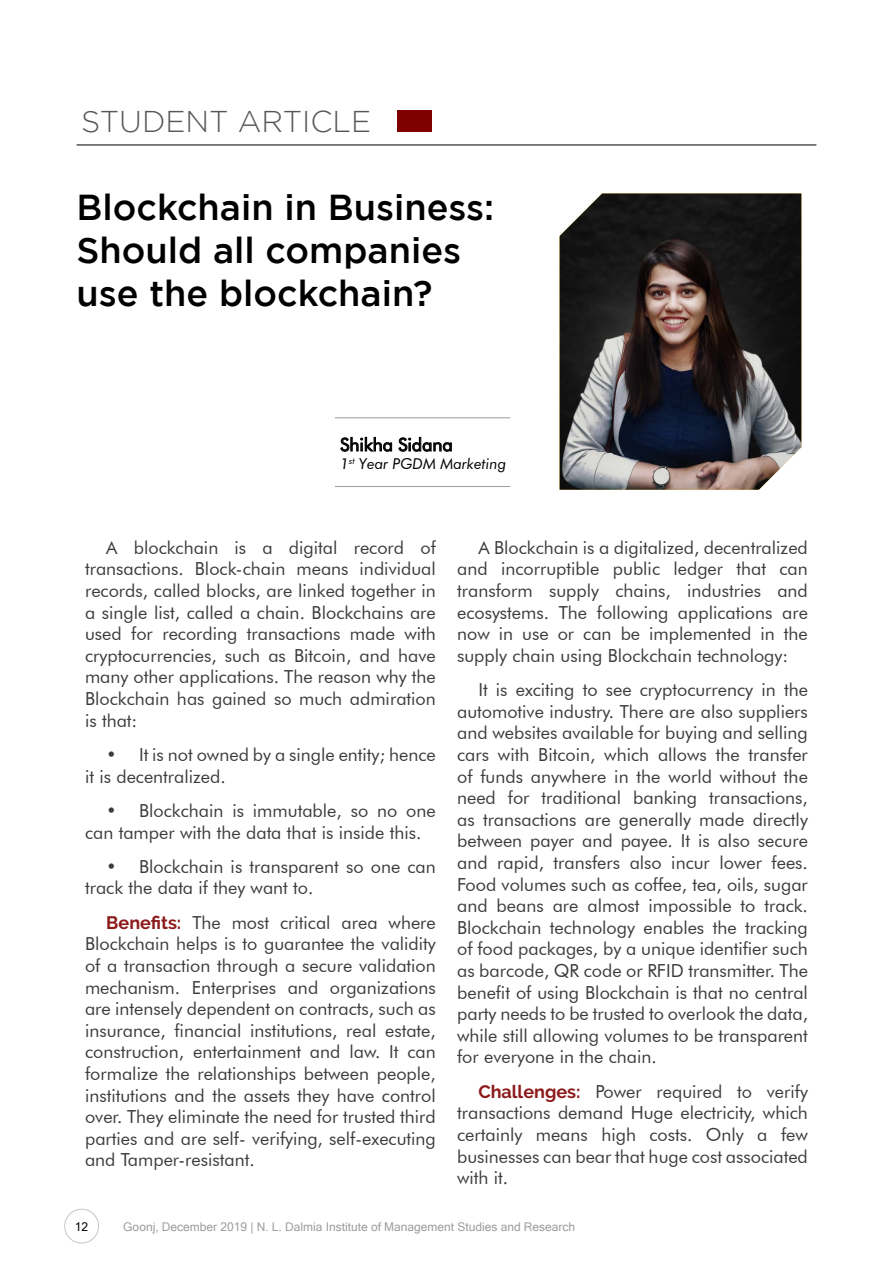
<style>
.page{position:relative;width:893px;height:1263px;background:#fff}
.page>*{position:absolute;margin:0;border:0;box-sizing:border-box;transform-origin:0 0}
.t1{font:500 36px/43.2px "Gotham";color:#000}
.t2{font:300 30px "Gotham";color:#575756}
.t3{font:18px/21.6px "Futura BT";color:#3c3c3b;text-align:justify}
.t4{font:18px "Futura BT";color:#000}
.t5{font:italic 15px "Futura BT";color:#000}
.t6{font:12px "Microsoft Sans Serif";color:#9d9d9c}
.t7{font:12px "Microsoft Sans Serif";color:#000}
.s1{font-family:"Raleway";font-weight:700;color:#8d1a1a}
</style>
<div class="page">
<div style="left:65px;top:1209px;width:34px;height:34px;border:1px solid #c6c6c6;border-radius:50%"></div>
<hr style="left:77px;top:145px;width:739px;height:1px;background:#000">
<img style="left:560px;top:193px;width:241px;height:297px">
<hr style="left:335px;top:417px;width:175px;height:1px;background:#9d9d9c">
<hr style="left:335px;top:486px;width:175px;height:1px;background:#9d9d9c">
<svg style="left:340px;top:437px;width:52px;height:15px"></svg>
<svg style="left:398px;top:437px;width:54px;height:15px"></svg>
<div style="left:397px;top:110px;width:35px;height:22px;background:#800000"></div>
<h2 class="t2" style="left:81px;top:105px;width:292px">STUDENT ARTICLE</h2>
<h1 class="t1" style="left:77px;top:185px;width:419px">Blockchain in Business:<br>Should all companies use the blockchain?</h1>
<p class="t4" style="left:340px;top:434px;width:114px">Shikha Sidana</p>
<p class="t5" style="left:340px;top:455px;width:168px">1<sup>st</sup> Year PGDM Marketing</p>
<p class="t3" style="left:85px;top:536px;width:352px;text-indent:21px">A blockchain is a digital record of transactions. Block-chain means individual records, called blocks, are linked together in a single list, called a chain. Blockchains are used for recording transactions made with cryptocurrencies, such as Bitcoin, and have many other applications. The reason why the Blockchain has gained so much admiration is that:</p>
<p class="t3" style="left:85px;top:743px;width:352px;text-indent:21px">• It is not owned by a single entity; hence it is decentralized.</p>
<p class="t3" style="left:85px;top:799px;width:352px;text-indent:21px">• Blockchain is immutable, so no one can tamper with the data that is inside this.</p>
<p class="t3" style="left:85px;top:855px;width:352px;text-indent:21px">• Blockchain is transparent so one can track the data if they want to.</p>
<p class="t3" style="left:85px;top:911px;width:352px;text-indent:21px"><span class="s1">Benefits:</span> The most critical area where Blockchain helps is to guarantee the validity of a transaction through a secure validation mechanism. Enterprises and organizations are intensely dependent on contracts, such as insurance, financial institutions, real estate, construction, entertainment and law. It can formalize the relationships between people, institutions and the assets they have control over. They eliminate the need for trusted third parties and are self- verifying, self-executing and Tamper-resistant.</p>
<p class="t3" style="left:457px;top:536px;width:352px;text-indent:21px">A Blockchain is a digitalized, decentralized and incorruptible public ledger that can transform supply chains, industries and ecosystems. The following applications are now in use or can be implemented in the supply chain using Blockchain technology:</p>
<p class="t3" style="left:457px;top:679px;width:352px;text-indent:21px">It is exciting to see cryptocurrency in the automotive industry. There are also suppliers and websites available for buying and selling cars with Bitcoin, which allows the transfer of funds anywhere in the world without the need for traditional banking transactions, as transactions are generally made directly between payer and payee. It is also secure and rapid, transfers also incur lower fees.<br>Food volumes such as coffee, tea, oils, sugar and beans are almost impossible to track.<br>Blockchain technology enables the tracking of food packages, by a unique identifier such as barcode, QR code or RFID transmitter. The benefit of using Blockchain is that no central party needs to be trusted to overlook the data, while still allowing volumes to be transparent for everyone in the chain.</p>
<p class="t3" style="left:457px;top:1080px;width:352px;text-indent:21px"><span class="s1">Challenges:</span> Power required to verify transactions demand Huge electricity, which certainly means high costs. Only a few businesses can bear that huge cost associated with it.</p>
<p class="t7" style="left:75px;top:1218px;width:15px">12</p>
<p class="t6" style="left:123px;top:1219px;width:453px">Goonj, December 2019 | N. L. Dalmia Institute of Management Studies and Research</p>
</div>
